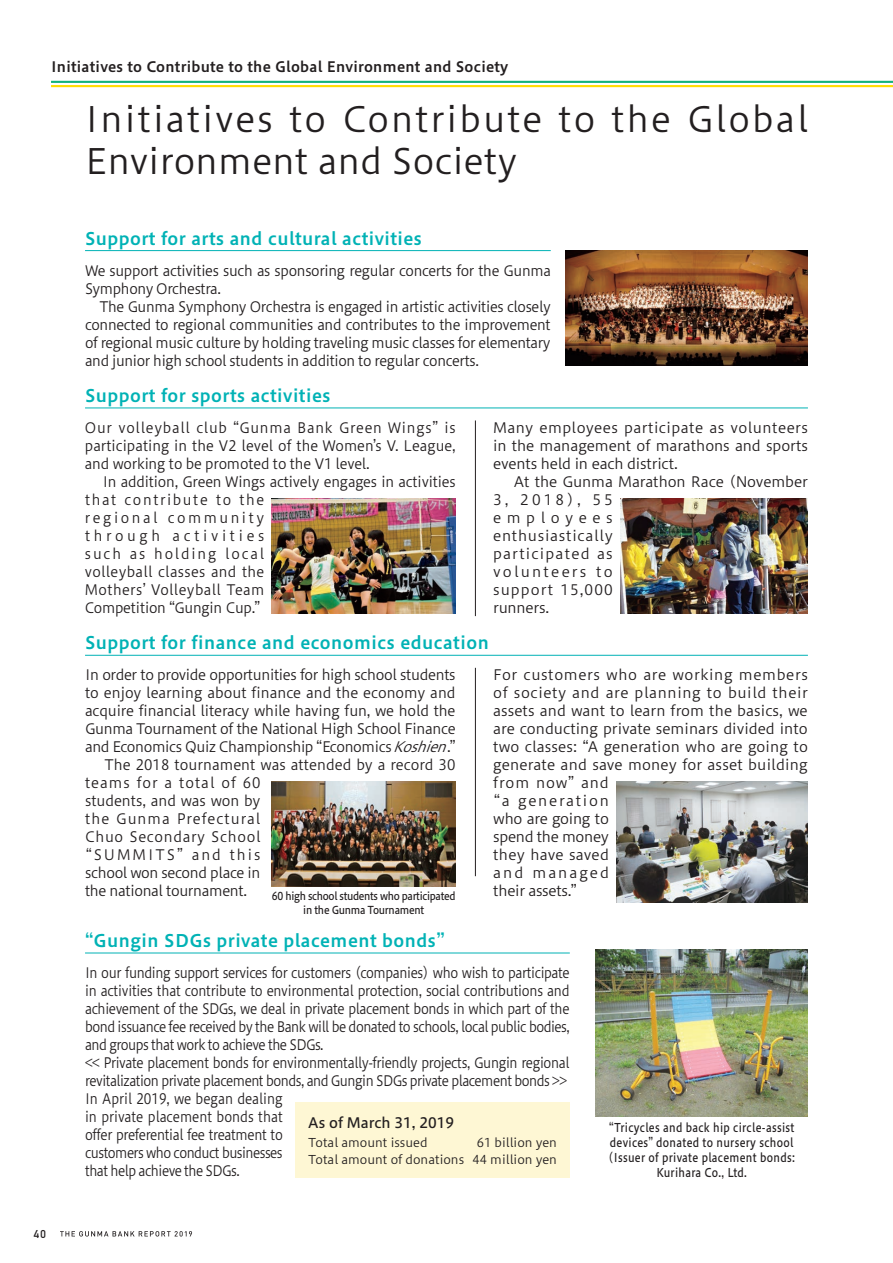
<style>
.page{position:relative;width:893px;height:1263px;background:#fff}
.page>*{position:absolute;margin:0;border:0;box-sizing:border-box;transform-origin:0 0}
.t1{font:34.5px/42px "Hiragino UD Sans Std N W3";letter-spacing:.06em;color:#231f20}
.t2{font:17.25px "Hiragino UD Sans Std N W6";letter-spacing:.03em;color:#00b2b5}
.t3{font:14.25px/18px "Hiragino UD Sans Std N W3";letter-spacing:-.02em;color:#231f20;scale:.88 1}
.t4{font:14.25px/18px "Hiragino UD Sans Std N W3";letter-spacing:-.02em;color:#231f20;text-align:justify;scale:.95 1}
.t5{font:14.25px/18px "Hiragino UD Sans Std N W3";letter-spacing:-.02em;color:#231f20;text-align:justify}
.t6{font:14.25px/18px "Hiragino UD Sans Std N W3";letter-spacing:.01em;color:#231f20}
.t7{font:14.25px/18px "Hiragino UD Sans Std N W3";letter-spacing:.025em;color:#231f20;scale:.95 1}
.t8{font:14.25px/18px "Hiragino UD Sans Std N W3";letter-spacing:.055em;color:#231f20}
.t9{font:14.25px "Hiragino UD Sans Std N W6";letter-spacing:.02em;color:#231f20}
.t10{font:14.25px "Hiragino UD Sans Std N W3";color:#231f20}
.t11{font:14.25px "Hiragino UD Sans Std N W3";letter-spacing:.005em;color:#231f20}
.t12{font:14.25px "Hiragino UD Sans Std N W3";letter-spacing:.075em;color:#231f20}
.t13{font:14.25px "Hiragino UD Sans Std N W3";letter-spacing:.045em;color:#231f20}
.t14{font:14.25px "Hiragino UD Sans Std N W3";letter-spacing:.07em;color:#231f20}
.t15{font:14.25px "Hiragino UD Sans Std N W3";letter-spacing:.14em;color:#231f20}
.t16{font:14.25px "Hiragino UD Sans Std N W5";color:#231f20}
.t17{font:12px/15px "Hiragino UD Sans Std N W5";letter-spacing:.03em;color:#231f20;text-align:center;scale:.85 1}
.t18{font:12px/16.5px "Hiragino UD Sans Std N W3";color:#231f20;text-align:right}
.t19{font:700 11.25px "DIN Alternate";color:#231f20}
.t20{font:10.8px/13.5px "Hiragino UD Sans Std N W5";letter-spacing:-.03em;color:#231f20;text-align:center;scale:.9 1}
.s1{font-style:italic}
</style>
<div class="page">
<hr style="left:51px;top:81px;width:842px;height:2px;background:#13b27b">
<hr style="left:51px;top:85px;width:842px;height:2px;background:#ffdc01">
<img style="left:566px;top:250px;width:242px;height:116px">
<hr style="left:85px;top:250px;width:466px;height:1px;background:#00b2b5">
<hr style="left:475px;top:420px;width:1px;height:196px;background:#231f20">
<img style="left:272px;top:498px;width:184px;height:115px">
<img style="left:620px;top:498px;width:188px;height:115px">
<hr style="left:85px;top:408px;width:723px;height:1px;background:#00b2b5">
<img style="left:617px;top:781px;width:191px;height:121px">
<hr style="left:475px;top:668px;width:1px;height:208px;background:#231f20">
<hr style="left:85px;top:655px;width:723px;height:1px;background:#00b2b5">
<img style="left:272px;top:781px;width:184px;height:106px">
<hr style="left:85px;top:953px;width:485px;height:1px;background:#00b2b5">
<div style="left:296px;top:1103px;width:274px;height:75px;background:#fef7d4"></div>
<img style="left:595px;top:950px;width:213px;height:167px">
<svg style="left:60px;top:1231px;width:132px;height:5px"></svg>
<p class="t9" style="left:51px;top:56px;width:459px">Initiatives to Contribute to the Global Environment and Society</p>
<h1 class="t1" style="left:85px;top:96px;width:725px">Initiatives to Contribute to the Global<br>Environment and Society</h1>
<p class="t2" style="left:85px;top:225px;width:338px">Support for arts and cultural activities</p>
<p class="t4" style="left:85px;top:260px;width:492px">We support activities such as sponsoring regular concerts for the Gunma<br>Symphony Orchestra.</p>
<p class="t4" style="left:85px;top:296px;width:492px;text-indent:14px">The Gunma Symphony Orchestra is engaged in artistic activities closely connected to regional communities and contributes to the improvement of regional music culture by holding traveling music classes for elementary and junior high school students in addition to regular concerts.</p>
<p class="t2" style="left:85px;top:382px;width:247px">Support for sports activities</p>
<p class="t4" style="left:85px;top:418px;width:392px">Our volleyball club “Gunma Bank Green Wings” is participating in the V2 level of the Women’s V. League, and working to be promoted to the V1 level.</p>
<p class="t7" style="left:85px;top:472px;width:392px;text-indent:18px">In addition, Green Wings actively engages in activities that contribute to the<br>regional community<br>through activities<br>such as holding local<br>volleyball classes and the<br>Mothers’ Volleyball Team<br>Competition “Gungin Cup.”</p>
<p class="t5" style="left:493px;top:418px;width:316px">Many employees participate as volunteers in the management of marathons and sports events held in each district.</p>
<p class="t8" style="left:493px;top:472px;width:316px;text-indent:21px">At the Gunma Marathon Race (November<br>3, 2018), 55<br>employees<br>enthusiastically<br>participated as<br>volunteers to<br>support 15,000<br>runners.</p>
<p class="t2" style="left:85px;top:630px;width:405px">Support for finance and economics education</p>
<p class="t19" style="left:34px;top:1225px;width:13px">40</p>
<p class="t5" style="left:85px;top:665px;width:372px">In order to provide opportunities for high school students</p>
<p class="t10" style="left:85px;top:682px;width:372px">to enjoy learning about finance and the economy and</p>
<p class="t5" style="left:85px;top:701px;width:372px">acquire financial literacy while having fun, we hold the</p>
<p class="t5" style="left:85px;top:719px;width:372px">Gunma Tournament of the National High School Finance</p>
<p class="t5" style="left:85px;top:737px;width:373px">and Economics Quiz Championship “Economics <span class="s1">Koshien</span>.”</p>
<p class="t11" style="left:104px;top:754px;width:352px">The 2018 tournament was attended by a record 30</p>
<p class="t14" style="left:85px;top:772px;width:177px">teams for a total of 60</p>
<p class="t5" style="left:85px;top:791px;width:177px">students, and was won by</p>
<p class="t12" style="left:85px;top:808px;width:177px">the Gunma Prefectural</p>
<p class="t13" style="left:85px;top:826px;width:177px">Chuo Secondary School</p>
<p class="t15" style="left:85px;top:844px;width:177px">“SUMMITS” and this</p>
<p class="t5" style="left:85px;top:863px;width:177px">school won second place in</p>
<p class="t5" style="left:85px;top:881px;width:164px">the national tournament.</p>
<p class="t6" style="left:493px;top:665px;width:316px">For customers who are working members of society and are planning to build their assets and want to learn from the basics, we are conducting private seminars divided into two classes: “A generation who are going to generate and save money for asset building from now” and<br>“a generation<br>who are going to<br>spend the money<br>they have saved<br>and managed<br>their assets.”</p>
<p class="t20" style="left:272px;top:889px;width:206px">60 high school students who participated in the Gunma Tournament</p>
<p class="t2" style="left:85px;top:927px;width:361px">“Gungin SDGs private placement bonds”</p>
<p class="t3" style="left:85px;top:963px;width:552px">In our funding support services for customers (companies) who wish to participate in activities that contribute to environmental protection, social contributions and achievement of the SDGs, we deal in private placement bonds in which part of the bond issuance fee received by the Bank will be donated to schools, local public bodies, and groups that work to achieve the SDGs.<br>&lt;&lt; Private placement bonds for environmentally-friendly projects, Gungin regional revitalization private placement bonds, and Gungin SDGs private placement bonds &gt;&gt; In April 2019, we began dealing<br>in private placement bonds that<br>offer preferential fee treatment to<br>customers who conduct businesses<br>that help achieve the SDGs.</p>
<p class="t16" style="left:308px;top:1112px;width:147px">As of March 31, 2019</p>
<p class="t18" style="left:308px;top:1134px;width:121px">Total amount issued</p>
<p class="t17" style="left:608px;top:1119px;width:221px">“Tricycles and back hip circle-assist devices” donated to nursery school (Issuer of private placement bonds:<br>Kurihara Co., Ltd.</p>
<p class="t18" style="left:308px;top:1134px;width:250px">61 billion yen<br>Total amount of donations 44 million yen</p>
</div>
